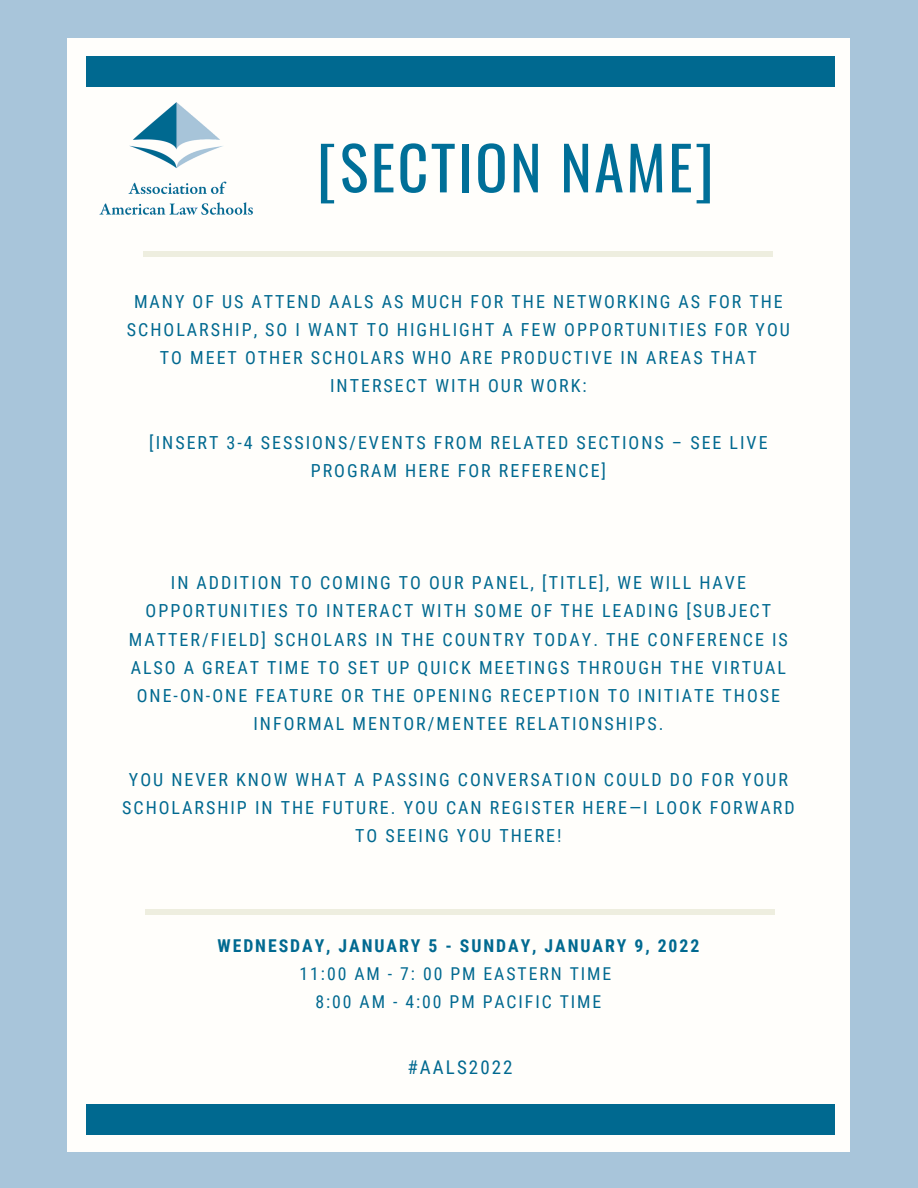
<style>
.page{position:relative;width:918px;height:1188px;background:#a8c5da}
.page>*{position:absolute;margin:0;border:0;box-sizing:border-box;transform-origin:0 0}
.t1{font:60px "Oswald";letter-spacing:.04em;color:#006f98}
.t2{font:18.9px "Roboto Condensed";letter-spacing:.11em;color:#006990}
.t3{font:18px/28.2px "Roboto Condensed";letter-spacing:.11em;color:#006990;text-align:center}
.t4{font:17.7px "Roboto Condensed";letter-spacing:.11em;color:#006990}
.t5{font:700 17.7px "Roboto Condensed";letter-spacing:.11em;color:#006990}
</style>
<div class="page">
<div style="left:68px;top:38px;width:782px;height:1113px;background:#fffefb"></div>
<div style="left:86px;top:56px;width:748px;height:30px;background:#006990"></div>
<div style="left:86px;top:1105px;width:748px;height:30px;background:#006990"></div>
<div style="left:145px;top:910px;width:630px;height:5px;background:#eeeedf"></div>
<div style="left:144px;top:251px;width:629px;height:6px;background:#eeeedf"></div>
<img style="left:86px;top:86px;width:182px;height:166px">
<p class="t1" style="left:317px;top:121px;width:398px">[SECTION NAME]</p>
<p class="t3" style="left:127px;top:288px;width:664px">MANY OF US ATTEND AALS AS MUCH FOR THE NETWORKING AS FOR THE SCHOLARSHIP, SO I WANT TO HIGHLIGHT A FEW OPPORTUNITIES FOR YOU TO MEET OTHER SCHOLARS WHO ARE PRODUCTIVE IN AREAS THAT INTERSECT WITH OUR WORK:</p>
<p class="t3" style="left:149px;top:428px;width:620px">[INSERT 3-4 SESSIONS/EVENTS FROM RELATED SECTIONS – SEE LIVE<br>PROGRAM HERE FOR REFERENCE]</p>
<p class="t3" style="left:129px;top:569px;width:660px">IN ADDITION TO COMING TO OUR PANEL, [TITLE], WE WILL HAVE OPPORTUNITIES TO INTERACT WITH SOME OF THE LEADING [SUBJECT MATTER/FIELD] SCHOLARS IN THE COUNTRY TODAY. THE CONFERENCE IS ALSO A GREAT TIME TO SET UP QUICK MEETINGS THROUGH THE VIRTUAL ONE-ON-ONE FEATURE OR THE OPENING RECEPTION TO INITIATE THOSE INFORMAL MENTOR/MENTEE RELATIONSHIPS.</p>
<p class="t3" style="left:122px;top:766px;width:674px">YOU NEVER KNOW WHAT A PASSING CONVERSATION COULD DO FOR YOUR<br>SCHOLARSHIP IN THE FUTURE. YOU CAN REGISTER HERE—I LOOK FORWARD<br>TO SEEING YOU THERE!</p>
<p class="t5" style="left:218px;top:936px;width:483px">WEDNESDAY, JANUARY 5 - SUNDAY, JANUARY 9, 2022</p>
<p class="t4" style="left:300px;top:964px;width:313px">11:00 AM - 7: 00 PM EASTERN TIME</p>
<p class="t4" style="left:315px;top:992px;width:287px">8:00 AM - 4:00 PM PACIFIC TIME</p>
<p class="t2" style="left:407px;top:1056px;width:107px">#AALS2022</p>
</div>
